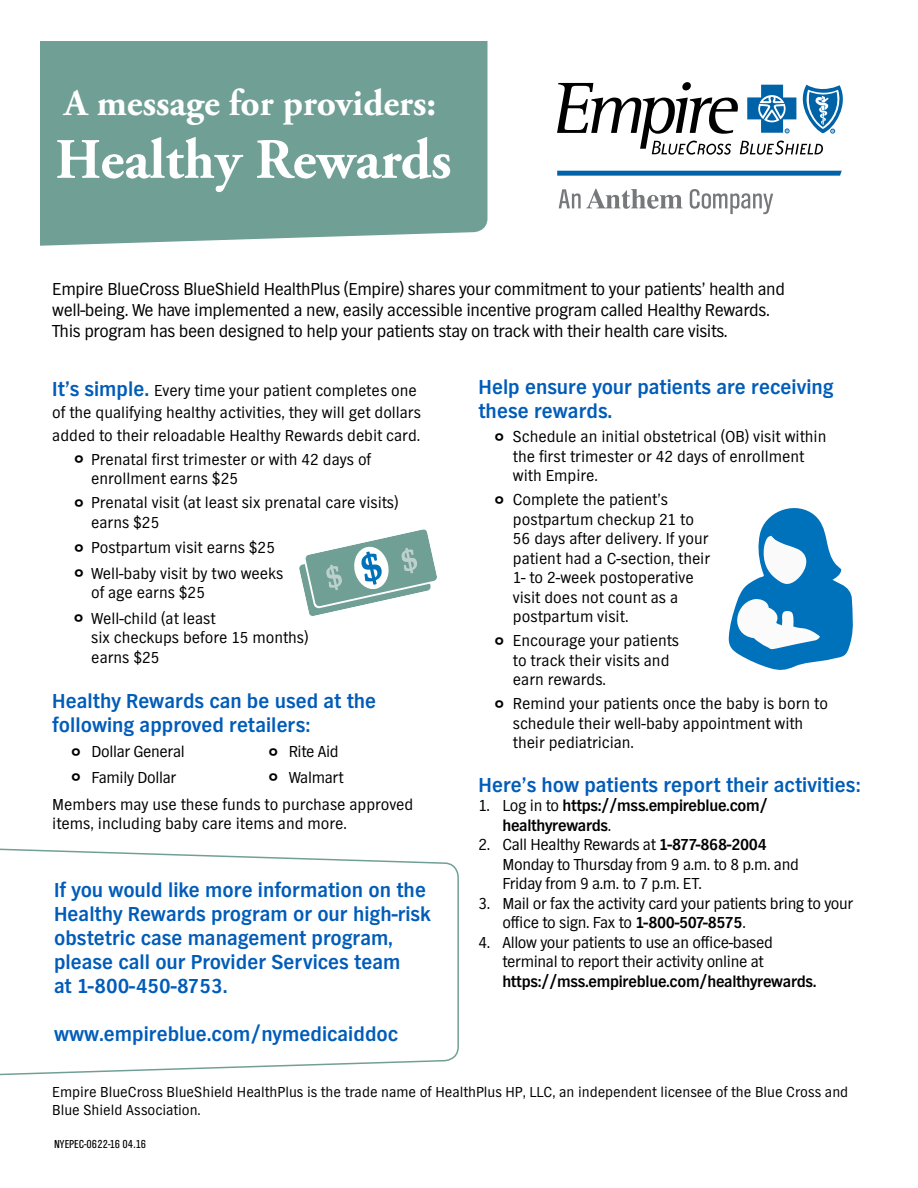
<style>
.page{position:relative;width:918px;height:1188px;background:#fff}
.page>*{position:absolute;margin:0;border:0;box-sizing:border-box;transform-origin:0 0}
.t1{font:700 57px "Adobe Garamond Pro";color:#fff}
.t2{font:700 37.5px "Adobe Garamond Pro";color:#fff}
.t3{font:700 21px/24px "TV Nord EF";color:#005cb9}
.t4{font:18px/21px "TV Nord EF";letter-spacing:-.02em;color:#000}
.t5{font:16.5px/19.5px "TV Nord EF";color:#000}
.t6{font:16.5px/19.5px "TV Nord EF";letter-spacing:-.02em;color:#000}
.t7{font:700 16.5px/19.5px "TV Nord EF";letter-spacing:-.02em;color:#000}
.t8{font:15px/18px "TV Nord EF";color:#000}
.t9{font:12px "TV Nord Cond EF";color:#000}
.s1{font-weight:700;font-size:21px;color:#005cb9}
.s2{font-weight:700;font-size:27px}
.s3{font-weight:400}
.s4{font-weight:700}
</style>
<div class="page">
<svg style="left:0;top:848px;width:459px;height:228px"></svg>
<div style="left:40px;top:41px;width:448px;height:205px;background:#70a095"></div>
<svg style="left:559px;top:189px;width:123px;height:20px"></svg>
<svg style="left:690px;top:189px;width:83px;height:25px"></svg>
<svg style="left:557px;top:171px;width:285px;height:5px"></svg>
<svg style="left:557px;top:82px;width:286px;height:73px"></svg>
<svg style="left:728px;top:508px;width:125px;height:162px"></svg>
<svg style="left:299px;top:529px;width:138px;height:87px"></svg>
<h2 class="t2" style="left:64px;top:81px;width:374px">A message for providers:</h2>
<h1 class="t1" style="left:55px;top:127px;width:398px">Healthy Rewards</h1>
<p class="t4" style="left:52px;top:279px;width:734px">Empire BlueCross BlueShield HealthPlus (Empire) shares your commitment to your patients’ health and well-being. We have implemented a new, easily accessible incentive program called Healthy Rewards.<br>This program has been designed to help your patients stay on track with their health care visits.</p>
<p class="t5" style="left:52px;top:379px;width:370px;line-height:22.5px"><span class="s1">It’s simple.</span> Every time your patient completes one of the qualifying healthy activities, they will get dollars added to their reloadable Healthy Rewards debit card.</p>
<p class="t5" style="left:91px;top:450px;width:282px;text-indent:-18px"><span class="s2">°</span> Prenatal first trimester or with 42 days of enrollment earns $25</p>
<p class="t5" style="left:91px;top:493px;width:309px;text-indent:-18px"><span class="s2">°</span> Prenatal visit (at least six prenatal care visits) earns $25</p>
<p class="t5" style="left:73px;top:535px;width:211px;line-height:25.5px"><span class="s2">°</span> Postpartum visit earns $25 <span class="s2">°</span> Well-baby visit by two weeks</p>
<p class="t5" style="left:73px;top:580px;width:144px;line-height:25.5px;text-align:center">of age earns $25<br><span class="s2">°</span> Well-child (at least</p>
<p class="t5" style="left:91px;top:628px;width:219px">six checkups before 15 months) earns $25</p>
<p class="t3" style="left:52px;top:689px;width:325px">Healthy Rewards can be used at the following approved retailers:</p>
<p class="t6" style="left:70px;top:739px;width:116px;line-height:25.5px"><span class="s2">°</span> Dollar General <span class="s2">°</span> Family Dollar</p>
<p class="t6" style="left:268px;top:739px;width:78px;line-height:25.5px"><span class="s2">°</span> Rite Aid <span class="s2">°</span> Walmart</p>
<p class="t5" style="left:52px;top:795px;width:363px">Members may use these funds to purchase approved items, including baby care items and more.</p>
<p class="t3" style="left:54px;top:878px;width:378px">If you would like more information on the Healthy Rewards program or our high-risk obstetric case management program, please call our Provider Services team<br>at 1-800-450-8753.</p>
<p class="t3" style="left:54px;top:1022px;width:346px">www.empireblue.com/nymedicaiddoc</p>
<p class="t3" style="left:478px;top:376px;width:357px">Help ensure your patients are receiving these rewards.</p>
<p class="t5" style="left:513px;top:427px;width:315px;text-indent:-20px"><span class="s2">°</span> Schedule an initial obstetrical (OB) visit within the first trimester or 42 days of enrollment with Empire.</p>
<p class="t5" style="left:513px;top:490px;width:199px;text-indent:-20px"><span class="s2">°</span> Complete the patient’s postpartum checkup 21 to<br>56 days after delivery. If your patient had a C-section, their<br>1- to 2-week postoperative visit does not count as a postpartum visit.</p>
<p class="t5" style="left:513px;top:631px;width:168px;text-indent:-20px"><span class="s2">°</span> Encourage your patients to track their visits and earn rewards.</p>
<p class="t5" style="left:513px;top:694px;width:317px;text-indent:-20px"><span class="s2">°</span> Remind your patients once the baby is born to schedule their well-baby appointment with their pediatrician.</p>
<p class="t3" style="left:478px;top:773px;width:383px">Here’s how patients report their activities:</p>
<p class="t7" style="left:502px;top:796px;width:267px;text-indent:-24px"><span class="s3">1. Log in to</span> https://mss.empireblue.com/ healthyrewards<span class="s3">.</span></p>
<p class="t6" style="left:502px;top:835px;width:298px;text-indent:-24px">2. Call Healthy Rewards at <span class="s4">1-877-868-2004<br></span>Monday to Thursday from 9 a.m. to 8 p.m. and<br>Friday from 9 a.m. to 7 p.m. ET.</p>
<p class="t6" style="left:502px;top:894px;width:352px;text-indent:-24px">3. Mail or fax the activity card your patients bring to your office to sign. Fax to <span class="s4">1-800-507-8575</span>.</p>
<p class="t6" style="left:502px;top:933px;width:272px;text-indent:-24px">4. Allow your patients to use an office-based terminal to report their activity online at</p>
<p class="t7" style="left:502px;top:972px;width:316px">https://mss.empireblue.com/healthyrewards.</p>
<p class="t8" style="left:52px;top:1083px;width:797px">Empire BlueCross BlueShield HealthPlus is the trade name of HealthPlus HP, LLC, an independent licensee of the Blue Cross and<br>Blue Shield Association.</p>
<p class="t9" style="left:54px;top:1137px;width:94px">NYEPEC-0622-16 04.16</p>
</div>
